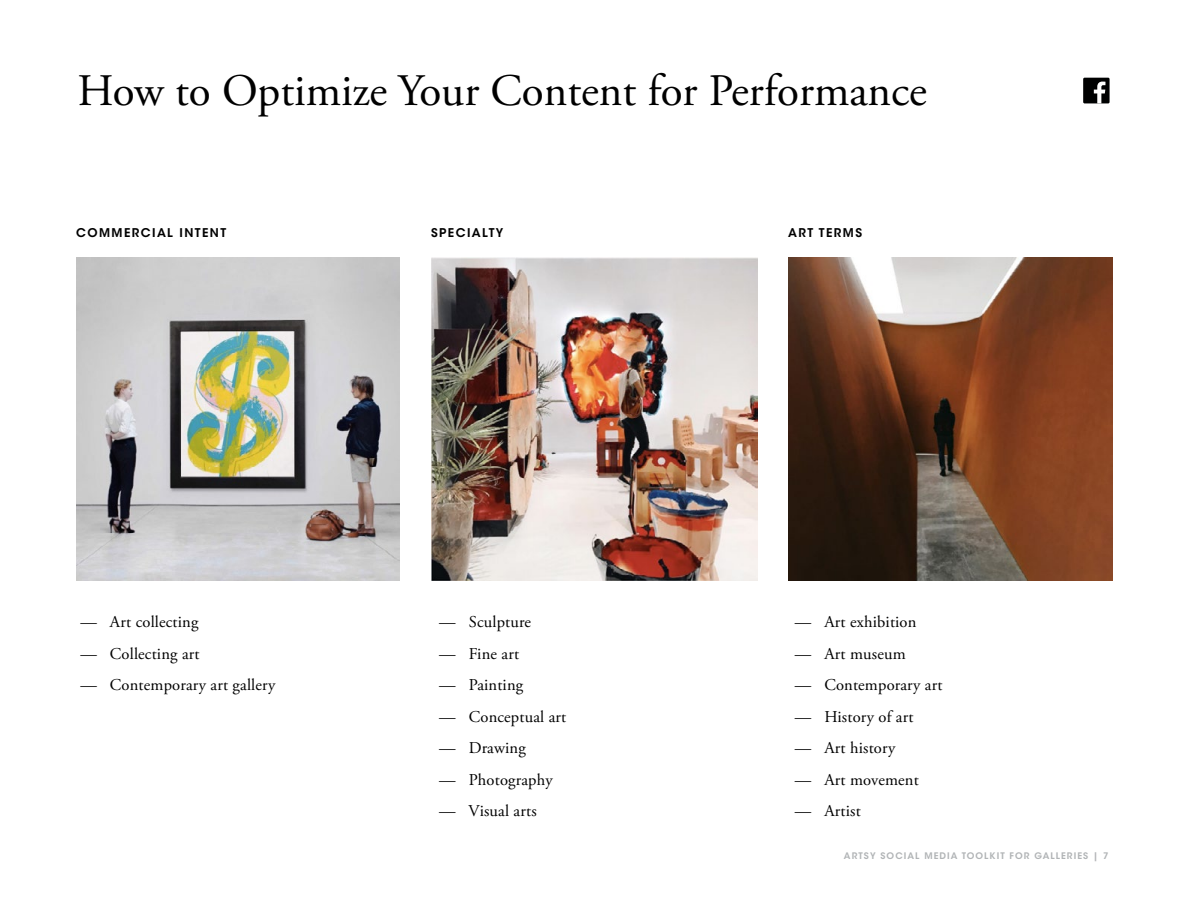
<style>
.page{position:relative;width:1188px;height:918px;background:#fff}
.page>*{position:absolute;margin:0;border:0;box-sizing:border-box;transform-origin:0 0}
.t1{font:45px "Adobe Garamond Pro";color:#000}
.t2{font:16.5px "Adobe Garamond Pro";letter-spacing:.01em;color:#000}
.t3{font:600 12px "ITC Avant Garde Std";letter-spacing:.12em;color:#000}
.t4{font:600 9px "ITC Avant Garde Std";letter-spacing:.12em;color:#b1b4b6}
</style>
<div class="page">
<img style="left:432px;top:258px;width:325px;height:322px">
<img style="left:788px;top:257px;width:324px;height:324px">
<img style="left:76px;top:257px;width:324px;height:324px">
<div style="left:1083px;top:78px;width:27px;height:25px;background:#000101"></div>
<svg style="left:1094px;top:82px;width:11px;height:21px"></svg>
<h1 class="t1" style="left:77px;top:63px;width:851px">How to Optimize Your Content for Performance</h1>
<p class="t3" style="left:76px;top:226px;width:152px">COMMERCIAL INTENT</p>
<p class="t3" style="left:431px;top:226px;width:74px">SPECIALTY</p>
<p class="t3" style="left:788px;top:226px;width:75px">ART TERMS</p>
<p class="t2" style="left:80px;top:612px;width:119px">— Art collecting</p>
<p class="t2" style="left:80px;top:644px;width:121px">— Collecting art</p>
<p class="t2" style="left:80px;top:675px;width:196px">— Contemporary art gallery</p>
<p class="t2" style="left:439px;top:612px;width:93px">— Sculpture</p>
<p class="t2" style="left:439px;top:644px;width:81px">— Fine art</p>
<p class="t2" style="left:439px;top:675px;width:85px">— Painting</p>
<p class="t2" style="left:439px;top:707px;width:129px">— Conceptual art</p>
<p class="t2" style="left:439px;top:738px;width:88px">— Drawing</p>
<p class="t2" style="left:439px;top:770px;width:115px">— Photography</p>
<p class="t2" style="left:439px;top:801px;width:99px">— Visual arts</p>
<p class="t2" style="left:795px;top:612px;width:123px">— Art exhibition</p>
<p class="t2" style="left:795px;top:644px;width:112px">— Art museum</p>
<p class="t2" style="left:795px;top:675px;width:149px">— Contemporary art</p>
<p class="t2" style="left:795px;top:707px;width:120px">— History of art</p>
<p class="t2" style="left:795px;top:738px;width:102px">— Art history</p>
<p class="t2" style="left:795px;top:770px;width:125px">— Art movement</p>
<p class="t2" style="left:795px;top:801px;width:67px">— Artist</p>
<p class="t4" style="left:844px;top:850px;width:266px">ARTSY SOCIAL MEDIA TOOLKIT FOR GALLERIES | 7</p>
</div>
